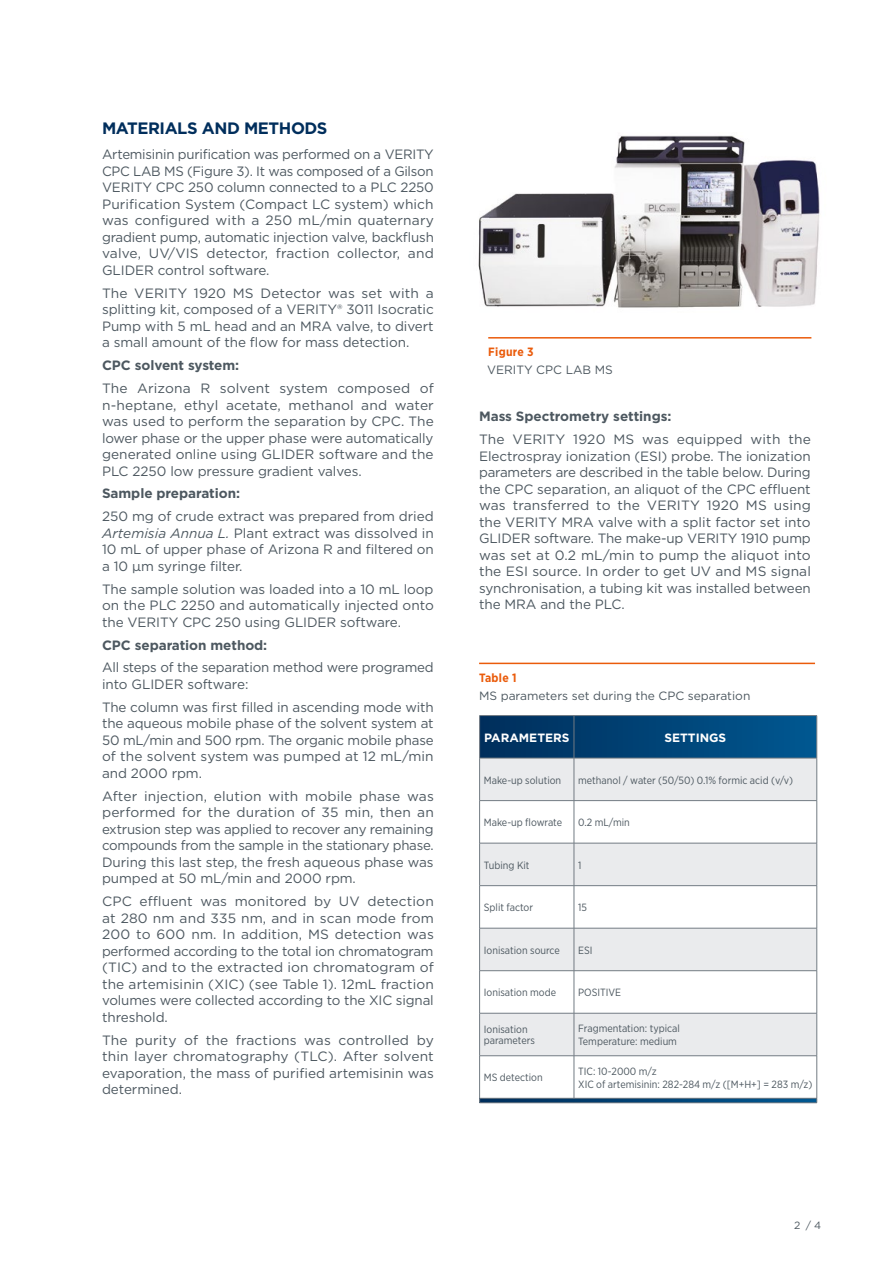
<style>
.page{position:relative;width:893px;height:1263px;background:#fff}
.page>*{position:absolute;margin:0;border:0;box-sizing:border-box;transform-origin:0 0}
.t1{font:700 16.5px "Gotham";letter-spacing:-.025em;color:#002e5c}
.t2{font:13.5px/16.5px "Gotham";letter-spacing:-.005em;color:#4d5860;text-align:justify}
.t3{font:700 13.5px "Gotham";letter-spacing:-.005em;color:#4d5860}
.t4{font:12px "Gotham";color:#4d5860}
.t5{font:700 12px "Gotham";color:#fff}
.t6{font:700 12px "Gotham Narrow";letter-spacing:.025em;color:#ea5b0b}
.t7{font:10.5px/12.6px "Gotham Narrow";color:#4d5860}
.t8{font:10.5px "Gotham";color:#4d5860}
.s1{font-style:italic}
</style>
<div class="page">
<hr style="left:479px;top:663px;width:336px;height:1px;background:#ea5b0b">
<svg style="left:480px;top:716px;width:336px;height:42px;background:#014376"></svg>
<div style="left:480px;top:759px;width:336px;height:41px;background:#eaebed"></div>
<svg style="left:480px;top:801px;width:336px;height:297px"></svg>
<svg style="left:480px;top:1099px;width:336px;height:3px"></svg>
<hr style="left:574px;top:716px;width:1px;height:42px;background:#727b83">
<hr style="left:479px;top:758px;width:1px;height:42px;background:#727b83">
<hr style="left:574px;top:758px;width:1px;height:42px;background:#727b83">
<hr style="left:816px;top:758px;width:1px;height:42px;background:#727b83">
<hr style="left:479px;top:801px;width:1px;height:42px;background:#727b83">
<hr style="left:574px;top:801px;width:1px;height:42px;background:#727b83">
<hr style="left:816px;top:801px;width:1px;height:42px;background:#727b83">
<hr style="left:479px;top:843px;width:1px;height:42px;background:#727b83">
<hr style="left:574px;top:843px;width:1px;height:42px;background:#727b83">
<hr style="left:816px;top:843px;width:1px;height:42px;background:#727b83">
<hr style="left:479px;top:886px;width:1px;height:42px;background:#727b83">
<hr style="left:574px;top:886px;width:1px;height:42px;background:#727b83">
<hr style="left:816px;top:886px;width:1px;height:42px;background:#727b83">
<hr style="left:479px;top:928px;width:1px;height:43px;background:#727b83">
<hr style="left:574px;top:928px;width:1px;height:43px;background:#727b83">
<hr style="left:816px;top:928px;width:1px;height:43px;background:#727b83">
<hr style="left:479px;top:971px;width:1px;height:42px;background:#727b83">
<hr style="left:574px;top:971px;width:1px;height:42px;background:#727b83">
<hr style="left:816px;top:971px;width:1px;height:42px;background:#727b83">
<hr style="left:479px;top:1013px;width:1px;height:43px;background:#727b83">
<hr style="left:574px;top:1013px;width:1px;height:43px;background:#727b83">
<hr style="left:816px;top:1013px;width:1px;height:43px;background:#727b83">
<hr style="left:479px;top:1056px;width:1px;height:42px;background:#727b83">
<hr style="left:574px;top:1056px;width:1px;height:42px;background:#727b83">
<hr style="left:816px;top:1056px;width:1px;height:42px;background:#727b83">
<hr style="left:479px;top:1098px;width:95px;height:1px;background:#727b83">
<hr style="left:574px;top:1098px;width:243px;height:1px;background:#727b83">
<hr style="left:479px;top:1102px;width:95px;height:1px;background:#727b83">
<hr style="left:574px;top:1102px;width:243px;height:1px;background:#727b83">
<hr style="left:479px;top:715px;width:95px;height:1px;background:#727b83">
<hr style="left:479px;top:716px;width:1px;height:42px;background:#727b83">
<hr style="left:574px;top:715px;width:243px;height:1px;background:#727b83">
<hr style="left:816px;top:716px;width:1px;height:42px;background:#727b83">
<hr style="left:479px;top:758px;width:95px;height:1px;background:#727b83">
<hr style="left:574px;top:758px;width:243px;height:1px;background:#727b83">
<hr style="left:479px;top:800px;width:95px;height:1px;background:#727b83">
<hr style="left:574px;top:800px;width:243px;height:1px;background:#727b83">
<hr style="left:479px;top:843px;width:95px;height:1px;background:#727b83">
<hr style="left:574px;top:843px;width:243px;height:1px;background:#727b83">
<hr style="left:479px;top:885px;width:95px;height:1px;background:#727b83">
<hr style="left:574px;top:885px;width:243px;height:1px;background:#727b83">
<hr style="left:479px;top:928px;width:95px;height:1px;background:#727b83">
<hr style="left:574px;top:928px;width:243px;height:1px;background:#727b83">
<hr style="left:479px;top:970px;width:95px;height:1px;background:#727b83">
<hr style="left:574px;top:970px;width:243px;height:1px;background:#727b83">
<hr style="left:479px;top:1013px;width:95px;height:1px;background:#727b83">
<hr style="left:574px;top:1013px;width:243px;height:1px;background:#727b83">
<hr style="left:479px;top:1055px;width:95px;height:1px;background:#727b83">
<hr style="left:574px;top:1055px;width:243px;height:1px;background:#727b83">
<hr style="left:488px;top:337px;width:323px;height:2px;background:#ea5b0b">
<img style="left:478px;top:135px;width:342px;height:173px">
<p class="t1" style="left:102px;top:118px;width:227px">MATERIALS AND METHODS</p>
<p class="t2" style="left:102px;top:146px;width:333px">Artemisinin purification was performed on a VERITY CPC LAB MS (Figure 3). It was composed of a Gilson VERITY CPC 250 column connected to a PLC 2250<br>Purification System (Compact LC system) which was configured with a 250 mL/min quaternary gradient pump, automatic injection valve, backflush valve, UV/VIS detector, fraction collector, and GLIDER control software.</p>
<p class="t2" style="left:102px;top:284px;width:333px">The VERITY 1920 MS Detector was set with a splitting kit, composed of a VERITY® 3011 Isocratic Pump with 5 mL head and an MRA valve, to divert a small amount of the flow for mass detection.</p>
<p class="t3" style="left:102px;top:356px;width:139px">CPC solvent system:</p>
<p class="t2" style="left:102px;top:380px;width:333px">The Arizona R solvent system composed of n-heptane, ethyl acetate, methanol and water was used to perform the separation by CPC. The lower phase or the upper phase were automatically generated online using GLIDER software and the PLC 2250 low pressure gradient valves.</p>
<p class="t3" style="left:102px;top:485px;width:139px">Sample preparation:</p>
<p class="t2" style="left:102px;top:508px;width:333px">250 mg of crude extract was prepared from dried <span class="s1">Artemisia Annua L.</span> Plant extract was dissolved in 10 mL of upper phase of Arizona R and filtered on a 10 µm syringe filter.</p>
<p class="t2" style="left:102px;top:580px;width:333px">The sample solution was loaded into a 10 mL loop on the PLC 2250 and automatically injected onto the VERITY CPC 250 using GLIDER software.</p>
<p class="t3" style="left:102px;top:636px;width:167px">CPC separation method:</p>
<p class="t2" style="left:102px;top:659px;width:333px">All steps of the separation method were programed into GLIDER software:</p>
<p class="t2" style="left:102px;top:698px;width:333px">The column was first filled in ascending mode with the aqueous mobile phase of the solvent system at 50 mL/min and 500 rpm. The organic mobile phase of the solvent system was pumped at 12 mL/min and 2000 rpm.</p>
<p class="t2" style="left:102px;top:787px;width:333px">After injection, elution with mobile phase was performed for the duration of 35 min, then an extrusion step was applied to recover any remaining compounds from the sample in the stationary phase.<br>During this last step, the fresh aqueous phase was pumped at 50 mL/min and 2000 rpm.</p>
<p class="t2" style="left:102px;top:893px;width:333px">CPC effluent was monitored by UV detection at 280 nm and 335 nm, and in scan mode from 200 to 600 nm. In addition, MS detection was performed according to the total ion chromatogram (TIC) and to the extracted ion chromatogram of the artemisinin (XIC) (see Table 1). 12mL fraction volumes were collected according to the XIC signal threshold.</p>
<p class="t2" style="left:102px;top:1031px;width:333px">The purity of the fractions was controlled by thin layer chromatography (TLC). After solvent evaporation, the mass of purified artemisinin was determined.</p>
<p class="t6" style="left:488px;top:344px;width:47px">Figure 3</p>
<p class="t4" style="left:487px;top:362px;width:127px">VERITY CPC LAB MS</p>
<p class="t3" style="left:479px;top:407px;width:194px">Mass Spectrometry settings:</p>
<p class="t2" style="left:479px;top:431px;width:333px">The VERITY 1920 MS was equipped with the Electrospray ionization (ESI) probe. The ionization parameters are described in the table below. During the CPC separation, an aliquot of the CPC effluent was transferred to the VERITY 1920 MS using the VERITY MRA valve with a split factor set into GLIDER software. The make-up VERITY 1910 pump was set at 0.2 mL/min to pump the aliquot into the ESI source. In order to get UV and MS signal synchronisation, a tubing kit was installed between the MRA and the PLC.</p>
<p class="t6" style="left:479px;top:669px;width:39px">Table 1</p>
<p class="t4" style="left:479px;top:688px;width:273px">MS parameters set during the CPC separation</p>
<p class="t5" style="left:484px;top:729px;width:87px">PARAMETERS</p>
<p class="t5" style="left:664px;top:729px;width:63px">SETTINGS</p>
<p class="t7" style="left:484px;top:773px;width:79px">Make-up solution</p>
<p class="t7" style="left:578px;top:773px;width:216px">methanol / water (50/50) 0.1% formic acid (v/v)</p>
<p class="t7" style="left:484px;top:816px;width:80px">Make-up flowrate</p>
<p class="t7" style="left:578px;top:816px;width:53px">0.2 mL/min</p>
<p class="t7" style="left:484px;top:858px;width:47px">Tubing Kit</p>
<p class="t7" style="left:578px;top:858px;width:5px">1</p>
<p class="t7" style="left:484px;top:901px;width:51px">Split factor</p>
<p class="t7" style="left:578px;top:901px;width:10px">15</p>
<p class="t7" style="left:484px;top:943px;width:78px">Ionisation source</p>
<p class="t7" style="left:578px;top:943px;width:16px">ESI</p>
<p class="t7" style="left:484px;top:986px;width:74px">Ionisation mode</p>
<p class="t7" style="left:578px;top:986px;width:45px">POSITIVE</p>
<p class="t7" style="left:484px;top:1024px;width:53px;line-height:10.5px">Ionisation parameters</p>
<p class="t7" style="left:578px;top:1022px;width:103px">Fragmentation: typical<br>Temperature: medium</p>
<p class="t7" style="left:484px;top:1071px;width:60px">MS detection</p>
<p class="t7" style="left:578px;top:1065px;width:236px">TIC: 10-2000 m/z<br>XIC of artemisinin: 282-284 m/z ([M+H+] = 283 m/z)</p>
<p class="t8" style="left:794px;top:1218px;width:29px">2 / 4</p>
</div>
